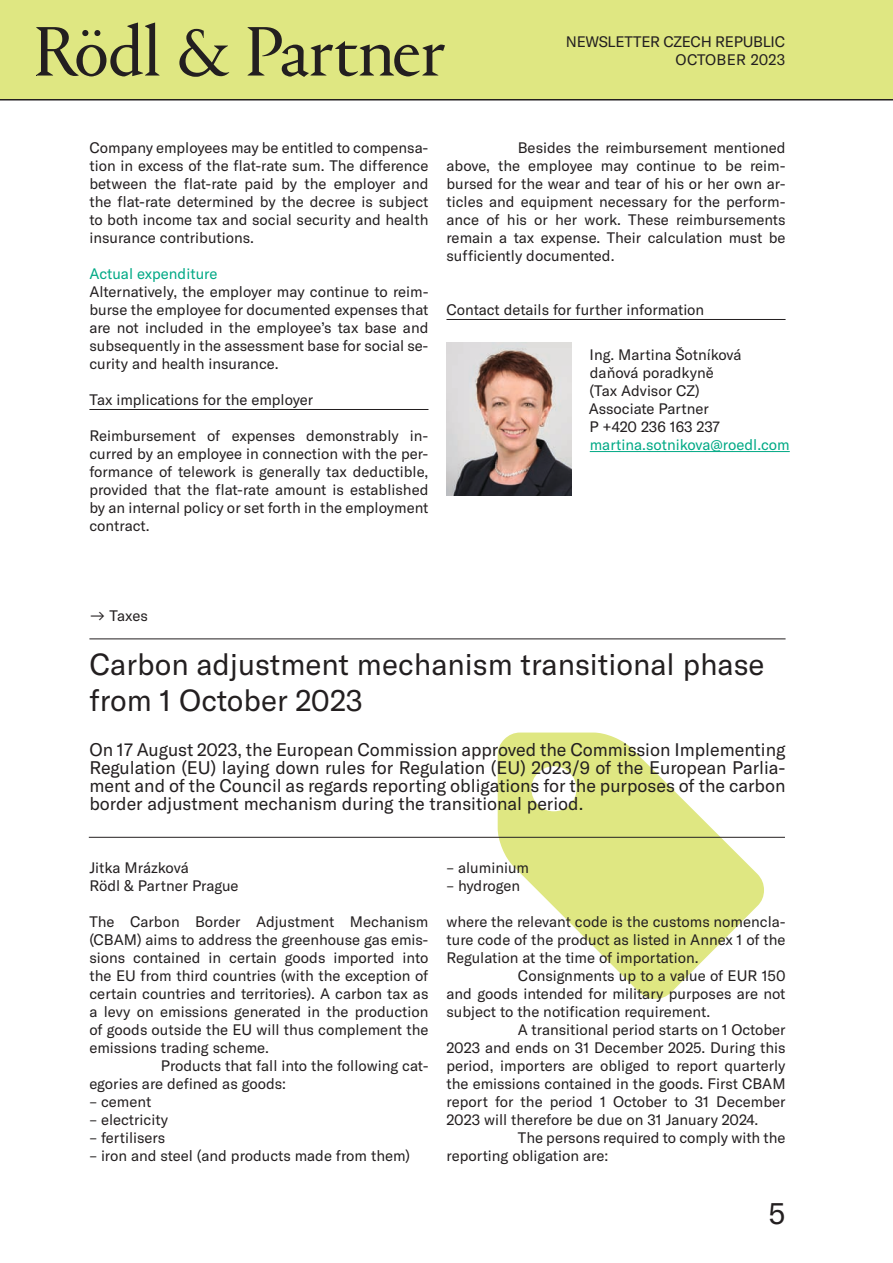
<style>
.page{position:relative;width:893px;height:1263px;background:#fff}
.page>*{position:absolute;margin:0;border:0;box-sizing:border-box;transform-origin:0 0}
.t1{font:30px/36px "GT America";color:#231f20}
.t2{font:18px/18px "GT America";color:#231f20;text-align:justify}
.t3{font:15px/18px "GT America";color:#231f20;text-align:justify}
.t4{font:15px "GT America";color:#00a985}
</style>
<div class="page">
<div style="left:0;top:0;width:893px;height:100px;background:#dfe782"></div>
<svg style="left:498px;top:732px;width:266px;height:267px;fill:#dfe782"></svg>
<hr style="left:89px;top:639px;width:697px;height:1px;background:#231f20">
<hr style="left:89px;top:837px;width:696px;height:1px;background:#231f20">
<hr style="left:89px;top:409px;width:339px;height:1px;background:#231f20">
<hr style="left:446px;top:319px;width:340px;height:1px;background:#231f20">
<img style="left:447px;top:342px;width:124px;height:153px">
<hr style="left:590px;top:451px;width:200px;height:1px;background:#00a985">
<hr style="left:0;top:99px;width:893px;height:1px;background:#231f20">
<svg style="left:36px;top:23px;width:409px;height:54px"></svg>
<p class="t3" style="left:566px;top:32px;width:52px">newsletter</p>
<p class="t3" style="left:663px;top:32px;width:11px">czech</p>
<p class="t3" style="left:715px;top:32px;width:10px">republic</p>
<p class="t3" style="left:676px;top:50px;width:11px">october</p>
<p class="t3" style="left:751px;top:50px;width:36px">2023</p>
<p class="t3" style="left:89px;top:139px;width:341px">Company employees may be entitled to compensa&shy;tion in excess of the flat-rate sum. The difference between the flat-rate paid by the employer and the flat-rate determined by the decree is subject to both income tax and social security and health insurance contributions.</p>
<p class="t4" style="left:89px;top:265px;width:129px">Actual expenditure</p>
<p class="t3" style="left:89px;top:283px;width:341px">Alternatively, the employer may continue to reim&shy;burse the employee for documented expenses that are not included in the employee’s tax base and subsequently in the assessment base for social se&shy;curity and health insurance.</p>
<p class="t3" style="left:89px;top:391px;width:225px">Tax implications for the employer</p>
<p class="t3" style="left:89px;top:427px;width:341px">Reimbursement of expenses demonstrably in&shy;curred by an employee in connection with the per&shy;formance of telework is generally tax deductible, provided that the flat-rate amount is established by an internal policy or set forth in the employment contract.</p>
<p class="t3" style="left:446px;top:139px;width:341px;text-indent:71px">Besides the reimbursement mentioned above, the employee may continue to be reim&shy;bursed for the wear and tear of his or her own ar&shy;ticles and equipment necessary for the perform&shy;ance of his or her work. These reimbursements remain a tax expense. Their calculation must be sufficiently documented.</p>
<p class="t3" style="left:446px;top:301px;width:259px">Contact details for further information</p>
<p class="t3" style="left:589px;top:346px;width:154px;text-align:left">Ing. Martina Šotníková daňová poradkyně (Tax Advisor CZ)<br>Associate Partner<br>P +420 236 163 237</p>
<p class="t4" style="left:590px;top:436px;width:201px">martina.sotnikova@roedl.com</p>
<p class="t3" style="left:89px;top:607px;width:60px">→ Taxes</p>
<h1 class="t1" style="left:89px;top:646px;width:677px">Carbon adjustment mechanism transitional phase from 1 October 2023</h1>
<p class="t2" style="left:89px;top:741px;width:698px">On 17 August 2023, the European Commission approved the Commission Implementing Regulation (EU) laying down rules for Regulation (EU) 2023/9 of the European Parlia&shy;ment and of the Council as regards reporting obligations for the purposes of the carbon border adjustment mechanism during the transitional period.</p>
<p class="t3" style="left:89px;top:859px;width:151px">Jitka Mrázková<br>Rödl &amp; Partner Prague</p>
<p class="t3" style="left:89px;top:913px;width:341px">The Carbon Border Adjustment Mechanism</p>
<p class="t3" style="left:89px;top:931px;width:341px">(CBAM) aims to address the greenhouse gas emis-</p>
<p class="t3" style="left:89px;top:949px;width:341px">sions contained in certain goods imported into</p>
<p class="t3" style="left:89px;top:967px;width:341px">the EU from third countries (with the exception of</p>
<p class="t3" style="left:89px;top:985px;width:341px">certain countries and territories). A carbon tax as</p>
<p class="t3" style="left:89px;top:1003px;width:341px">a levy on emissions generated in the production</p>
<p class="t3" style="left:89px;top:1021px;width:341px">of goods outside the EU will thus complement the</p>
<p class="t3" style="left:89px;top:1039px;width:181px">emissions trading scheme.</p>
<p class="t3" style="left:161px;top:1057px;width:269px">Products that fall into the following cat-</p>
<p class="t3" style="left:89px;top:1075px;width:198px">egories are defined as goods:</p>
<p class="t3" style="left:89px;top:1093px;width:63px">– cement</p>
<p class="t3" style="left:89px;top:1111px;width:80px">– electricity</p>
<p class="t3" style="left:89px;top:1129px;width:77px">– fertilisers</p>
<p class="t3" style="left:89px;top:1147px;width:322px">– iron and steel (and products made from them)</p>
<p class="t3" style="left:446px;top:859px;width:84px">– aluminium</p>
<p class="t3" style="left:446px;top:877px;width:75px">– hydrogen</p>
<p class="t3" style="left:446px;top:913px;width:341px">where the relevant code is the customs nomencla-</p>
<p class="t3" style="left:446px;top:931px;width:341px">ture code of the product as listed in Annex 1 of the</p>
<p class="t3" style="left:446px;top:949px;width:254px">Regulation at the time of importation.</p>
<p class="t3" style="left:518px;top:967px;width:269px">Consignments up to a value of EUR 150</p>
<p class="t3" style="left:446px;top:985px;width:341px">and goods intended for military purposes are not</p>
<p class="t3" style="left:446px;top:1003px;width:265px">subject to the notification requirement.</p>
<p class="t3" style="left:518px;top:1021px;width:269px">A transitional period starts on 1 October</p>
<p class="t3" style="left:446px;top:1039px;width:341px">2023 and ends on 31 December 2025. During this</p>
<p class="t3" style="left:446px;top:1057px;width:341px">period, importers are obliged to report quarterly</p>
<p class="t3" style="left:446px;top:1075px;width:341px">the emissions contained in the goods. First CBAM</p>
<p class="t3" style="left:446px;top:1093px;width:341px">report for the period 1 October to 31 December</p>
<p class="t3" style="left:446px;top:1111px;width:313px">2023 will therefore be due on 31 January 2024.</p>
<p class="t3" style="left:518px;top:1129px;width:269px">The persons required to comply with the</p>
<p class="t3" style="left:446px;top:1147px;width:163px">reporting obligation are:</p>
<h1 class="t1" style="left:769px;top:1195px;width:18px">5</h1>
</div>
